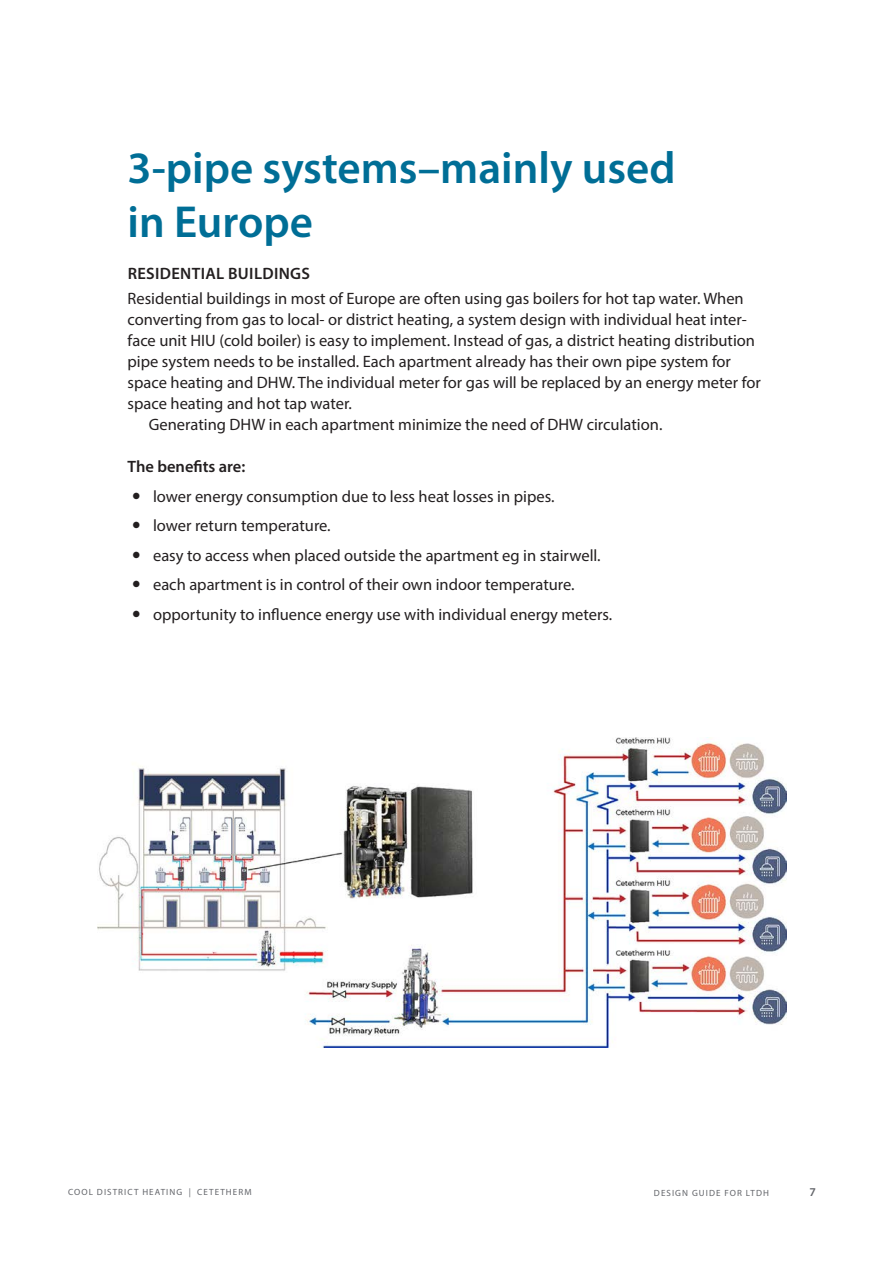
<style>
.page{position:relative;width:893px;height:1263px;background:#fff}
.page>*{position:absolute;margin:0;border:0;box-sizing:border-box;transform-origin:0 0}
.t1{font:600 45px/54px "Myriad Pro";color:#006e96}
.t2{font:16.5px/21px "Myriad Pro";color:#231f20}
.t3{font:600 16.5px "Myriad Pro";letter-spacing:.02em;color:#231f20}
.t4{font:600 16.5px "Myriad Pro";color:#231f20}
.t5{font:600 12px "Myriad Pro";color:#63656a}
.t6{font:9px "Myriad Pro";letter-spacing:.12em;color:#63656a}
</style>
<div class="page">
<img style="left:98px;top:737px;width:689px;height:311px">
<p class="t1" style="left:128px;top:139px;width:550px">3-pipe systems–mainly used in Europe</p>
<p class="t3" style="left:128px;top:263px;width:184px">RESIDENTIAL BUILDINGS</p>
<p class="t2" style="left:128px;top:288px;width:635px">Residential buildings in most of Europe are often using gas boilers for hot tap water. When converting from gas to local- or district heating, a system design with individual heat inter&shy;face unit HIU (cold boiler) is easy to implement. Instead of gas, a district heating distribution pipe system needs to be installed. Each apartment already has their own pipe system for space heating and DHW. The individual meter for gas will be replaced by an energy meter for space heating and hot tap water.</p>
<p class="t2" style="left:149px;top:414px;width:515px">Generating DHW in each apartment minimize the need of DHW circulation.</p>
<p class="t4" style="left:128px;top:456px;width:119px">The benefits are:</p>
<p class="t2" style="left:153px;top:485px;width:403px">lower energy consumption due to less heat losses in pipes.</p>
<p class="t2" style="left:153px;top:515px;width:179px">lower return temperature.</p>
<p class="t2" style="left:153px;top:544px;width:449px">easy to access when placed outside the apartment eg in stairwell.</p>
<p class="t2" style="left:153px;top:574px;width:423px">each apartment is in control of their own indoor temperature.</p>
<p class="t2" style="left:153px;top:603px;width:461px">opportunity to influence energy use with individual energy meters.</p>
<p class="t6" style="left:68px;top:1186px;width:185px">COOL DISTRICT HEATING | CETETHERM</p>
<p class="t6" style="left:654px;top:1187px;width:116px">DESIGN GUIDE FOR LTDH</p>
<p class="t5" style="left:809px;top:1184px;width:8px">7</p>
</div>
